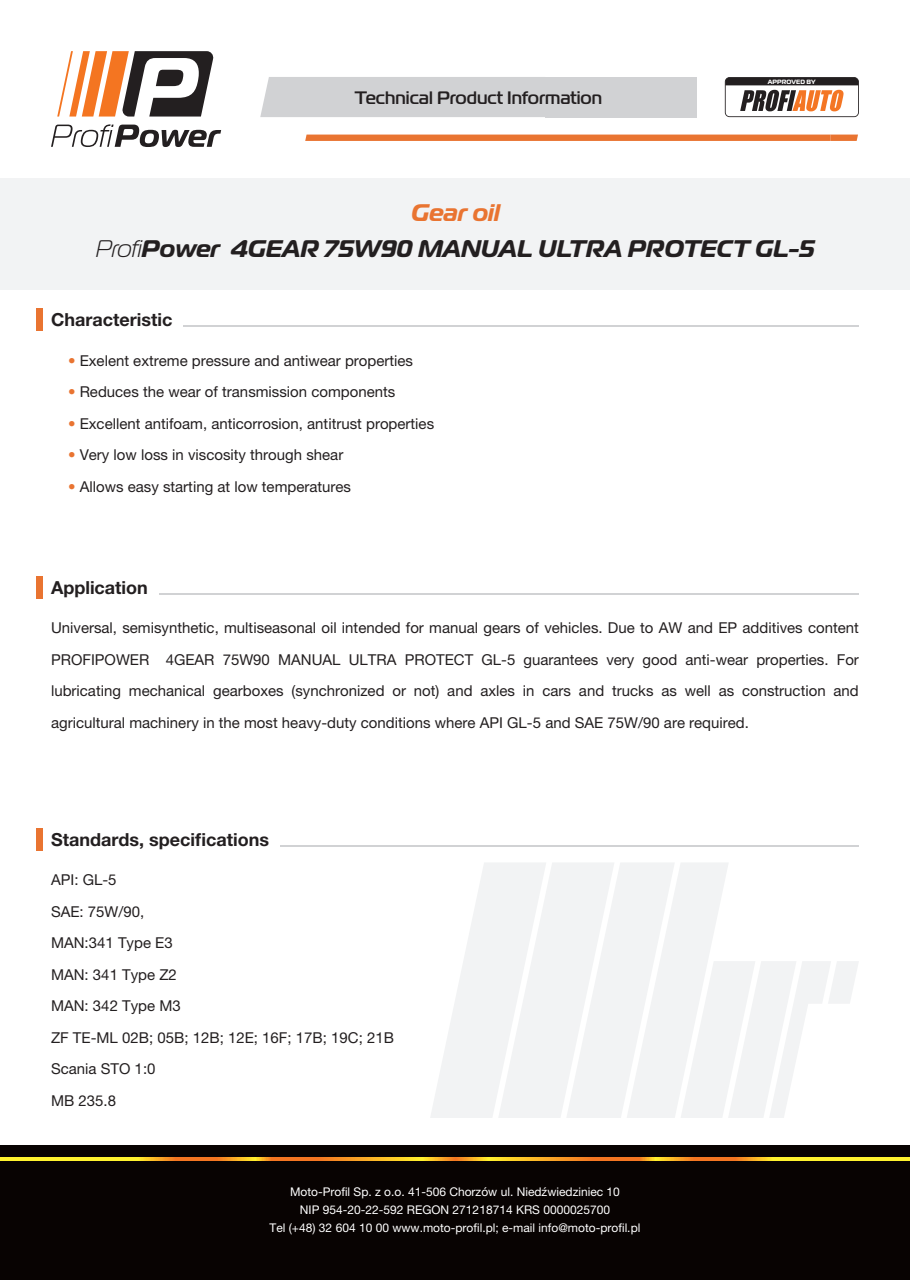
<style>
.page{position:relative;width:910px;height:1280px;background:#fff}
.page>*{position:absolute;margin:0;border:0;box-sizing:border-box;transform-origin:0 0}
.t1{font:italic 700 24px/36px "Magistral";color:#231f20;text-align:center}
.t2{font:700 18px "Helvetica Neue LT Pro";color:#231f20}
.t3{font:500 18px "Magistral";color:#231f20}
.t4{font:15px/31.5px "Helvetica Neue LT Pro";color:#231f20;text-align:justify}
.t5{font:12px/18px "Helvetica Neue LT Pro";color:#fff;text-align:center}
.t6{font:700 6.15px "Magistral";color:#fff}
.s1{color:#e97431}
.s2{font-weight:300}
</style>
<div class="page">
<div style="left:0;top:1145px;width:910px;height:135px;background:#080302"></div>
<div style="left:0;top:178px;width:910px;height:112px;background:#f2f3f4"></div>
<svg style="left:57px;top:51px;width:157px;height:66px"></svg>
<svg style="left:51px;top:124px;width:170px;height:23px"></svg>
<div style="left:260px;top:77px;width:285px;height:40px;background:#d1d2d4"></div>
<div style="left:545px;top:77px;width:152px;height:40px;background:#d1d2d4"></div>
<svg style="left:305px;top:135px;width:553px;height:6px;background:#e97533"></svg>
<svg style="left:725px;top:77px;width:134px;height:40px"></svg>
<div style="left:36px;top:308px;width:7px;height:23px;background:#e97431"></div>
<div style="left:36px;top:576px;width:7px;height:23px;background:#e97431"></div>
<div style="left:36px;top:828px;width:7px;height:23px;background:#e97431"></div>
<svg style="left:0;top:1157px;width:910px;height:3px;background:#fab927"></svg>
<hr style="left:160px;top:593px;width:699px;height:1px;background:#d1d2d4">
<hr style="left:280px;top:845px;width:579px;height:1px;background:#d1d2d4">
<hr style="left:184px;top:325px;width:675px;height:1px;background:#d1d2d4">
<svg style="left:430px;top:863px;width:429px;height:255px"></svg>
<p class="t3" style="left:355px;top:87px;width:249px">Technical Product Information</p>
<p class="t6" style="left:768px;top:77px;width:49px">APPROVED BY</p>
<h1 class="t1" style="left:95px;top:195px;width:721px"><span class="s1">Gear oil<br></span><span class="s2">Profi</span>Power 4GEAR 75W90 MANUAL ULTRA PROTECT GL-5</h1>
<p class="t2" style="left:51px;top:309px;width:123px">Characteristic</p>
<p class="t4" style="left:68px;top:344px;width:347px"><span class="s1">•</span> Exelent extreme pressure and antiwear properties</p>
<p class="t4" style="left:68px;top:376px;width:329px"><span class="s1">•</span> Reduces the wear of transmission components</p>
<p class="t4" style="left:68px;top:407px;width:368px"><span class="s1">•</span> Excellent antifoam, anticorrosion, antitrust properties</p>
<p class="t4" style="left:68px;top:439px;width:277px"><span class="s1">•</span> Very low loss in viscosity through shear</p>
<p class="t4" style="left:68px;top:470px;width:285px"><span class="s1">•</span> Allows easy starting at low temperatures</p>
<p class="t2" style="left:51px;top:577px;width:98px">Application</p>
<p class="t4" style="left:51px;top:612px;width:809px">Universal, semisynthetic, multiseasonal oil intended for manual gears of vehicles. Due to AW and EP additives content PROFIPOWER 4GEAR 75W90 MANUAL ULTRA PROTECT GL-5 guarantees very good anti-wear properties. For lubricating mechanical gearboxes (synchronized or not) and axles in cars and trucks as well as construction and agricultural machinery in the most heavy-duty conditions where API GL-5 and SAE 75W/90 are required.</p>
<p class="t2" style="left:51px;top:829px;width:219px">Standards, specifications</p>
<p class="t4" style="left:51px;top:864px;width:344px;text-align:left">API: GL-5<br>SAE: 75W/90,<br>MAN:341 Type E3<br>MAN: 341 Type Z2<br>MAN: 342 Type M3<br>ZF TE-ML 02B; 05B; 12B; 12E; 16F; 17B; 19C; 21B<br>Scania STO 1:0<br>MB 235.8</p>
<p class="t5" style="left:270px;top:1183px;width:372px">Moto-Profil Sp. z o.o. 41-506 Chorzów ul. Niedźwiedziniec 10<br>NIP 954-20-22-592 REGON 271218714 KRS 0000025700<br>Tel (+48) 32 604 10 00 www.moto-profil.pl; e-mail info@moto-profil.pl</p>
</div>
